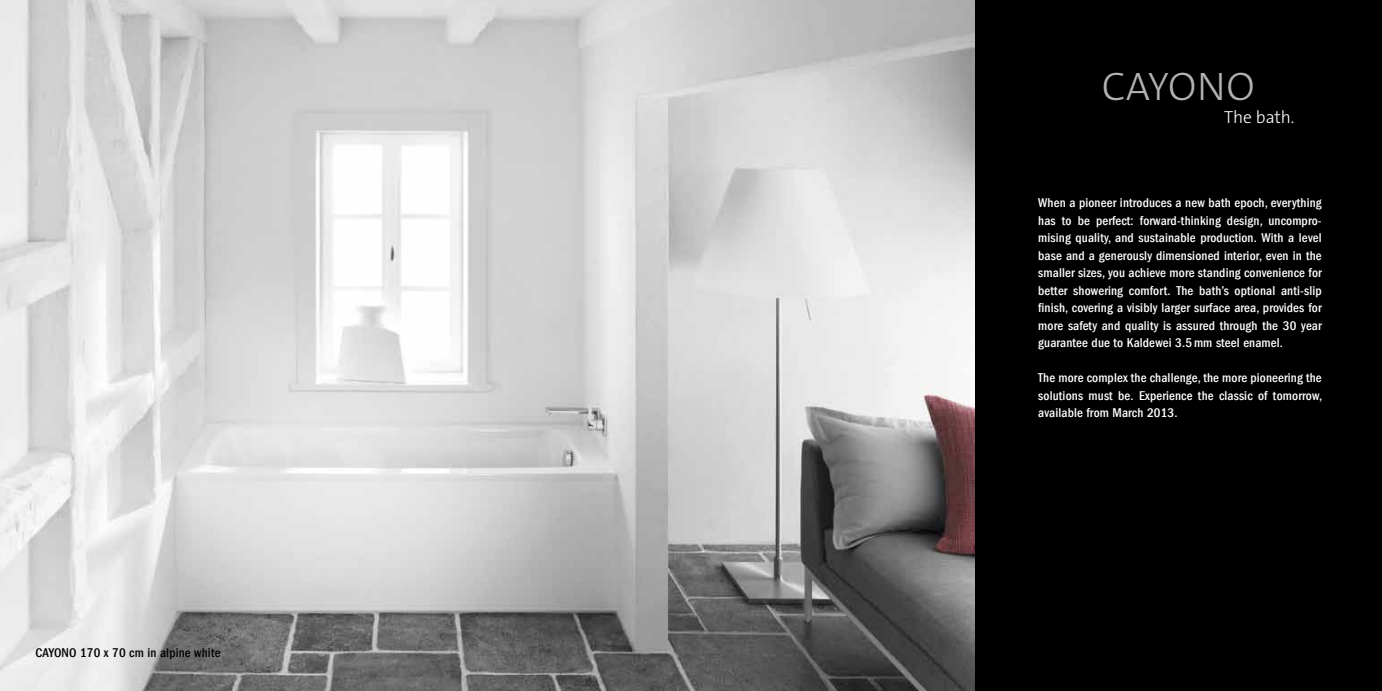
<style>
.page{position:relative;width:1382px;height:691px;background:#000}
.page>*{position:absolute;margin:0;border:0;box-sizing:border-box;transform-origin:0 0}
.t1{font:40px "The Sans LP3 Lig";letter-spacing:.005em;color:#b1b2b3}
.t2{font:17.5px "The Sans LP3 Lig";color:#fff}
.t3{font:500 condensed 13.12px/17.5px "Franklin Gothic LT Com";letter-spacing:.01em;color:#fff;text-align:justify}
.t4{font:500 condensed 13.12px "Franklin Gothic LT Com";letter-spacing:.01em;color:#000}
</style>
<div class="page">
<img style="left:0;top:0;width:974px;height:691px">
<p class="t4" style="left:35px;top:646px;width:187px">CAYONO 170 x 70 cm in alpine white</p>
<h1 class="t1" style="left:1102px;top:61px;width:154px">CAYONO</h1>
<h2 class="t2" style="left:1224px;top:106px;width:72px">The bath.</h2>
<p class="t3" style="left:1038px;top:194px;width:285px">When a pioneer introduces a new bath epoch, everything has to be perfect: forward-thinking design, uncompro&shy;mising quality, and sustainable production. With a level base and a generously dimensioned interior, even in the smaller sizes, you achieve more standing convenience for better showering comfort. The bath’s optional anti-slip finish, covering a visibly larger surface area, provides for more safety and quality is assured through the 30 year guarantee due to Kaldewei 3.5mm steel enamel.</p>
<p class="t3" style="left:1038px;top:369px;width:286px">The more complex the challenge, the more pioneering the solutions must be. Experience the classic of tomorrow, available from March 2013.</p>
</div>
